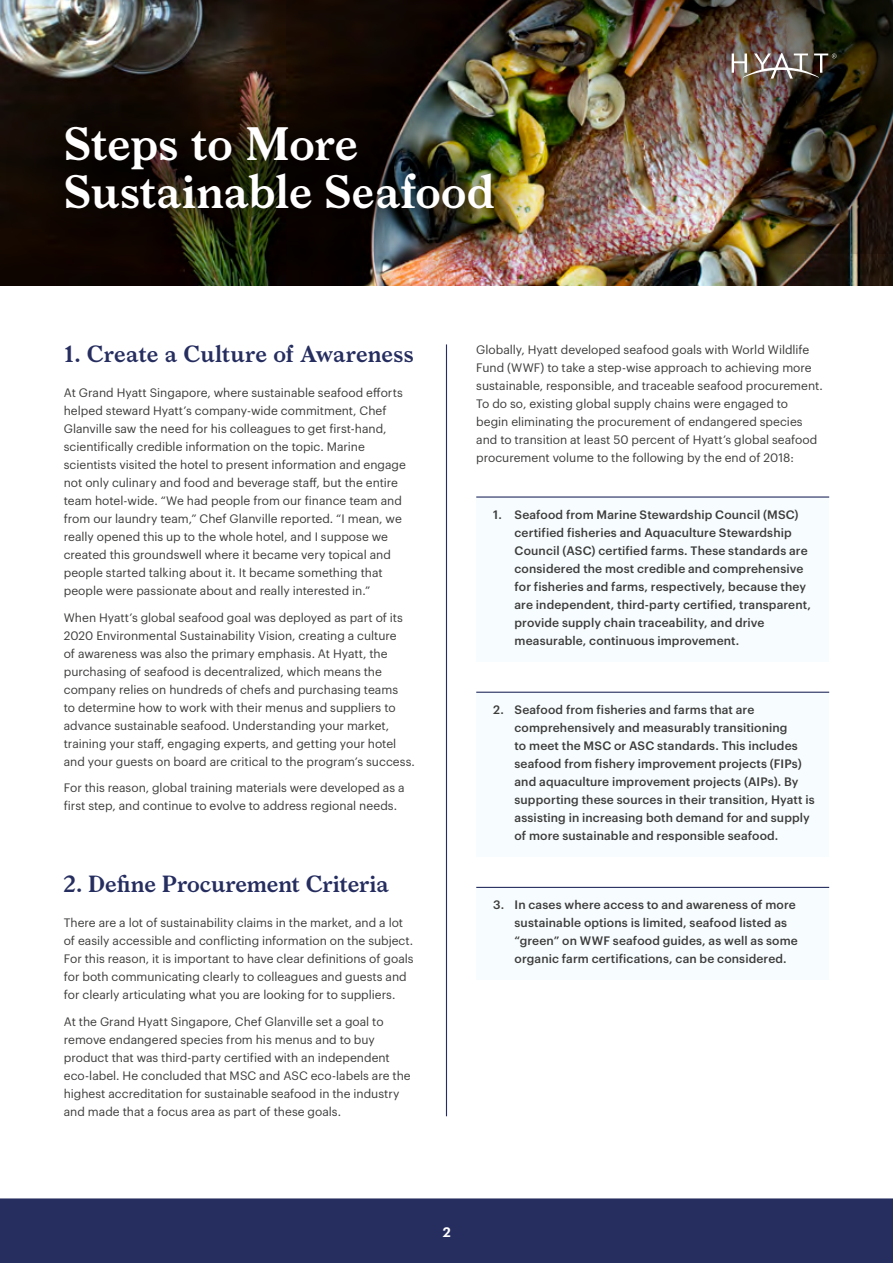
<style>
.page{position:relative;width:893px;height:1263px;background:#fff}
.page>*{position:absolute;margin:0;border:0;box-sizing:border-box;transform-origin:0 0}
.t1{font:45px/48px "Larish Neue";color:#fff}
.t2{font:22.5px "Larish Neue";letter-spacing:-.005em;color:#262e60}
.t3{font:600 13.5px "Graphik";color:#fff}
.t4{font:12px/18px "Graphik";color:#3c3c3b}
.t5{font:500 12px/18px "Graphik";letter-spacing:.01em;color:#3c3c3b}
</style>
<div class="page">
<img style="left:0;top:0;width:893px;height:286px">
<div style="left:476px;top:498px;width:353px;height:164px;background:#f7fcfe"></div>
<div style="left:476px;top:693px;width:353px;height:164px;background:#f7fcfe"></div>
<div style="left:476px;top:888px;width:353px;height:91px;background:#f7fcfe"></div>
<hr style="left:476px;top:496px;width:353px;height:2px;background:#262e60">
<hr style="left:476px;top:692px;width:353px;height:1px;background:#262e60">
<hr style="left:476px;top:887px;width:353px;height:1px;background:#262e60">
<hr style="left:446px;top:344px;width:1px;height:772px;background:#262e60">
<div style="left:0;top:1199px;width:893px;height:64px;background:#262e60"></div>
<div style="left:0;top:1198px;width:893px;height:65px;border:2px solid #262e60"></div>
<div style="left:2px;top:58px;width:563px;height:220px;background:#000;opacity:.7"></div>
<img style="left:361px;top:0;width:532px;height:254px">
<img style="left:732px;top:53px;width:105px;height:26px">
<p class="t1" style="left:64px;top:121px;width:432px">Steps to More<br>Sustainable Seafood</p>
<p class="t2" style="left:64px;top:341px;width:351px">1. Create a Culture of Awareness</p>
<p class="t4" style="left:64px;top:383px;width:344px">At Grand Hyatt Singapore, where sustainable seafood efforts helped steward Hyatt’s company-wide commitment, Chef Glanville saw the need for his colleagues to get first-hand, scientifically credible information on the topic. Marine scientists visited the hotel to present information and engage not only culinary and food and beverage staff, but the entire team hotel-wide. “We had people from our finance team and from our laundry team,” Chef Glanville reported. “I mean, we really opened this up to the whole hotel, and I suppose we created this groundswell where it became very topical and people started talking about it. It became something that people were passionate about and really interested in.”</p>
<p class="t4" style="left:64px;top:607px;width:353px">When Hyatt’s global seafood goal was deployed as part of its 2020 Environmental Sustainability Vision, creating a culture<br>of awareness was also the primary emphasis. At Hyatt, the purchasing of seafood is decentralized, which means the company relies on hundreds of chefs and purchasing teams<br>to determine how to work with their menus and suppliers to advance sustainable seafood. Understanding your market, training your staff, engaging experts, and getting your hotel and your guests on board are critical to the program’s success.</p>
<p class="t4" style="left:64px;top:778px;width:342px">For this reason, global training materials were developed as a first step, and continue to evolve to address regional needs.</p>
<p class="t2" style="left:64px;top:871px;width:327px">2. Define Procurement Criteria</p>
<p class="t4" style="left:64px;top:913px;width:351px">There are a lot of sustainability claims in the market, and a lot of easily accessible and conflicting information on the subject.<br>For this reason, it is important to have clear definitions of goals for both communicating clearly to colleagues and guests and for clearly articulating what you are looking for to suppliers.</p>
<p class="t4" style="left:64px;top:1011px;width:348px">At the Grand Hyatt Singapore, Chef Glanville set a goal to remove endangered species from his menus and to buy product that was third-party certified with an independent eco-label. He concluded that MSC and ASC eco-labels are the highest accreditation for sustainable seafood in the industry and made that a focus area as part of these goals.</p>
<p class="t4" style="left:476px;top:340px;width:348px">Globally, Hyatt developed seafood goals with World Wildlife Fund (WWF) to take a step-wise approach to achieving more sustainable, responsible, and traceable seafood procurement.<br>To do so, existing global supply chains were engaged to begin eliminating the procurement of endangered species and to transition at least 50 percent of Hyatt’s global seafood procurement volume to the following by the end of 2018:</p>
<p class="t5" style="left:514px;top:504px;width:298px;text-indent:-21px">1. Seafood from Marine Stewardship Council (MSC) certified fisheries and Aquaculture Stewardship Council (ASC) certified farms. These standards are considered the most credible and comprehensive for fisheries and farms, respectively, because they are independent, third-party certified, transparent, provide supply chain traceability, and drive measurable, continuous improvement.</p>
<p class="t5" style="left:514px;top:699px;width:302px;text-indent:-21px">2. Seafood from fisheries and farms that are comprehensively and measurably transitioning<br>to meet the MSC or ASC standards. This includes seafood from fishery improvement projects (FIPs) and aquaculture improvement projects (AIPs). By supporting these sources in their transition, Hyatt is assisting in increasing both demand for and supply of more sustainable and responsible seafood.</p>
<p class="t5" style="left:514px;top:894px;width:285px;text-indent:-21px">3. In cases where access to and awareness of more sustainable options is limited, seafood listed as “green” on WWF seafood guides, as well as some organic farm certifications, can be considered.</p>
<p class="t3" style="left:443px;top:1221px;width:10px">2</p>
</div>
